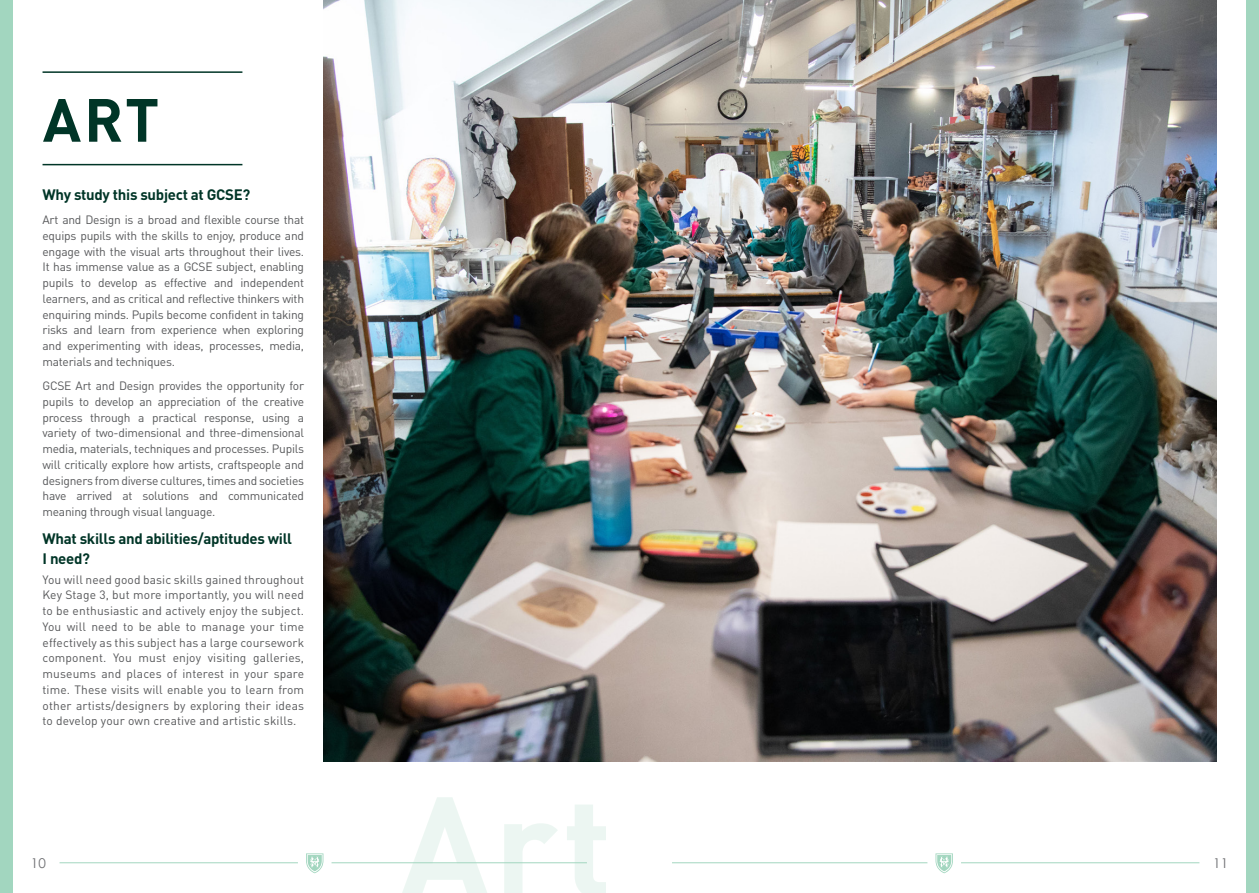
<style>
.page{position:relative;width:1259px;height:893px;background:#fff}
.page>*{position:absolute;margin:0;border:0;box-sizing:border-box;transform-origin:0 0}
.t1{font:700 60px "DINOT";color:#003527}
.SUBHEAD2{font:700 15px/19.5px "DINOT";letter-spacing:-.02em;color:#003527}
.t2{font:13.5px "Century Gothic";color:#6c6d70}
.BODY_COPY{font:12px/15.8px "DINOT";letter-spacing:-.02em;color:#57585a;text-align:justify}
</style>
<div class="page">
<svg style="left:935px;top:853px;width:18px;height:20px"></svg>
<svg style="left:306px;top:853px;width:17px;height:20px"></svg>
<hr style="left:60px;top:862px;width:238px;height:1px;background:#a2d6bf">
<hr style="left:672px;top:862px;width:255px;height:1px;background:#a2d6bf">
<hr style="left:331px;top:862px;width:256px;height:1px;background:#a2d6bf">
<hr style="left:961px;top:862px;width:238px;height:1px;background:#a2d6bf">
<div style="left:0;top:0;width:13px;height:893px;background:#a2d6bf"></div>
<div style="left:1246px;top:0;width:13px;height:893px;background:#a2d6bf"></div>
<hr style="left:43px;top:71px;width:199px;height:2px;background:#003527">
<hr style="left:43px;top:164px;width:199px;height:1px;background:#003527">
<img style="left:323px;top:0;width:893px;height:761px">
<p class="t1" style="left:43px;top:73px;width:118px">ART</p>
<p class="SUBHEAD2" style="left:43px;top:183px;width:209px">Why study this subject at GCSE?</p>
<p class="BODY_COPY" style="left:43px;top:211px;width:263px">Art and Design is a broad and flexible course that equips pupils with the skills to enjoy, produce and engage with the visual arts throughout their lives.<br>It has immense value as a GCSE subject, enabling pupils to develop as effective and independent learners, and as critical and reflective thinkers with enquiring minds. Pupils become confident in taking risks and learn from experience when exploring and experimenting with ideas, processes, media, materials and techniques.</p>
<p class="BODY_COPY" style="left:43px;top:377px;width:263px">GCSE Art and Design provides the opportunity for pupils to develop an appreciation of the creative process through a practical response, using a variety of two-dimensional and three-dimensional media, materials, techniques and processes. Pupils will critically explore how artists, craftspeople and designers from diverse cultures, times and societies have arrived at solutions and communicated meaning through visual language.</p>
<p class="SUBHEAD2" style="left:43px;top:528px;width:251px">What skills and abilities/aptitudes will<br>I need?</p>
<p class="BODY_COPY" style="left:43px;top:570px;width:263px">You will need good basic skills gained throughout Key Stage 3, but more importantly, you will need to be enthusiastic and actively enjoy the subject.<br>You will need to be able to manage your time effectively as this subject has a large coursework component. You must enjoy visiting galleries, museums and places of interest in your spare time. These visits will enable you to learn from other artists/designers by exploring their ideas to develop your own creative and artistic skills.</p>
<p class="t2" style="left:31px;top:854px;width:17px">10</p>
<p class="t2" style="left:1213px;top:854px;width:17px">11</p>
</div>
